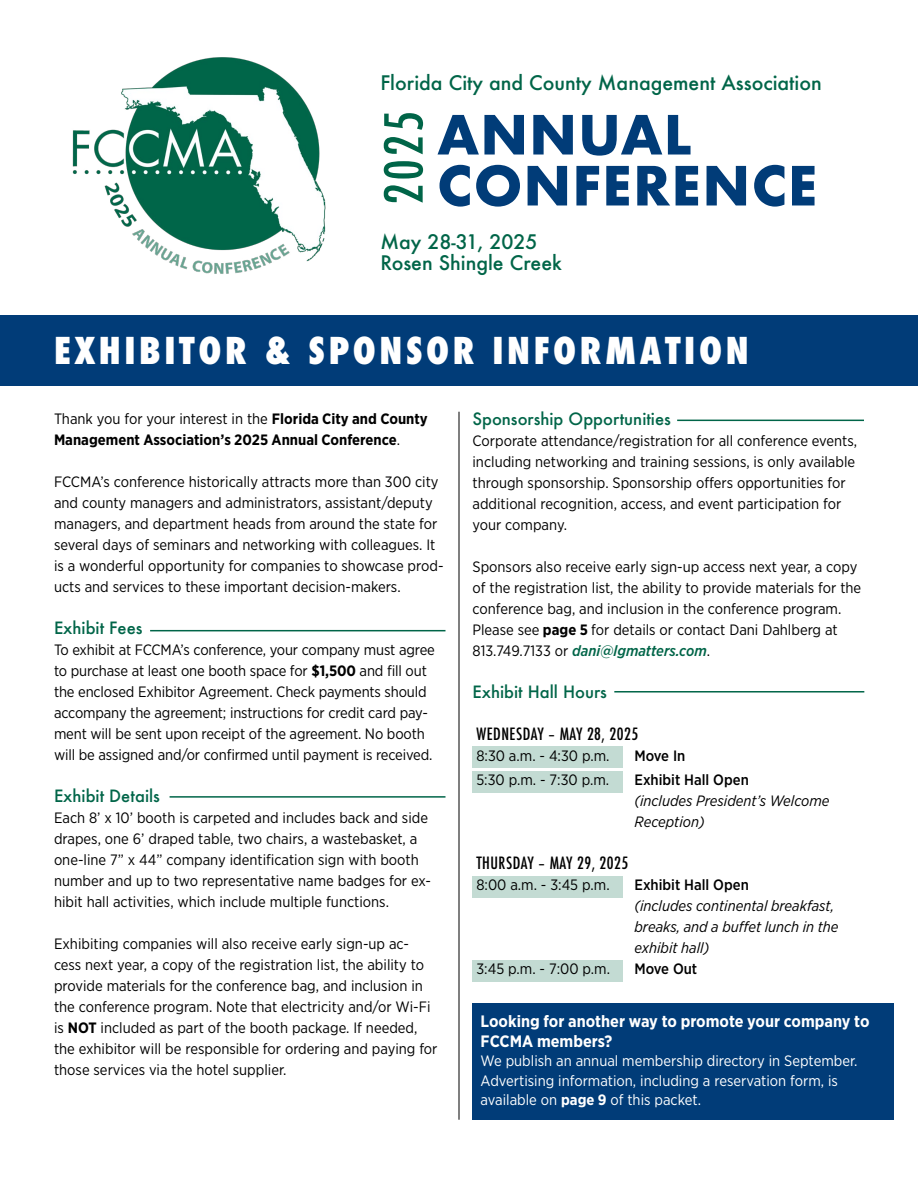
<style>
.page{position:relative;width:918px;height:1188px;background:#fff}
.page>*{position:absolute;margin:0;border:0;box-sizing:border-box;transform-origin:0 0}
.t1{font:700 52.5px "Futura";letter-spacing:.02em;color:#013c78}
.t2{font:500 condensed 51px "Futura";color:#006548}
.t3{font:800 condensed 36px "Futura";letter-spacing:.1em;color:#fff}
.t4{font:500 19.5px/21px "Futura";color:#006548}
.t5{font:500 16.5px "Futura";color:#006548}
.t6{font:700 16.5px/19.5px "Gotham Narrow";color:#fff}
.t7{font:500 condensed 16.5px "Futura";letter-spacing:.03em;color:#000}
.t8{font:15px/21px "Gotham Narrow";color:#000}
.t9{font:15px/19.5px "Gotham Narrow";color:#fff}
.t10{font:italic 15px/21px "Gotham Narrow";color:#000}
.t11{font:700 15px/21px "Gotham Narrow";color:#000}
.t12{font:500 15px "Gotham Narrow";color:#000}
.s1{font-weight:400}
.s2{font-weight:700}
.s3{font-weight:500;font-style:italic;color:#006548}
</style>
<div class="page">
<div style="left:472px;top:1003px;width:422px;height:117px;background:#013c78"></div>
<div style="left:0;top:315px;width:918px;height:71px;background:#013c78"></div>
<div style="left:472px;top:746px;width:151px;height:22px;background:#c3dbd3"></div>
<div style="left:472px;top:960px;width:151px;height:22px;background:#c3dbd3"></div>
<div style="left:472px;top:876px;width:151px;height:22px;background:#c3dbd3"></div>
<div style="left:472px;top:771px;width:151px;height:22px;background:#c3dbd3"></div>
<img style="left:72px;top:57px;width:254px;height:217px">
<hr style="left:170px;top:796px;width:276px;height:2px;background:#006548">
<hr style="left:677px;top:420px;width:187px;height:1px;background:#006548">
<hr style="left:150px;top:630px;width:296px;height:1px;background:#006548">
<hr style="left:614px;top:691px;width:250px;height:2px;background:#006548">
<hr style="left:459px;top:412px;width:1px;height:708px;background:#000">
<h3 class="t4" style="left:380px;top:72px;width:443px">Florida City and County Management Association</h3>
<h1 class="t1" style="left:437px;top:97px;width:256px">ANNUAL</h1>
<h2 class="t2" style="left:371px;top:205px;width:95px;rotate:-90deg">2025</h2>
<h1 class="t1" style="left:437px;top:148px;width:382px">CONFERENCE</h1>
<h3 class="t4" style="left:380px;top:231px;width:183px">May 28-31, 2025<br>Rosen Shingle Creek</h3>
<h3 class="t3" style="left:54px;top:326px;width:696px">EXHIBITOR &amp; SPONSOR INFORMATION</h3>
<p class="t11" style="left:54px;top:408px;width:375px"><span class="s1">Thank you for your interest in the</span> Florida City and County<br>Management Association’s 2025 Annual Conference<span class="s1">.</span></p>
<p class="t8" style="left:54px;top:471px;width:391px">FCCMA’s conference historically attracts more than 300 city and county managers and administrators, assistant/deputy managers, and department heads from around the state for several days of seminars and networking with colleagues. It is a wonderful opportunity for companies to showcase prod&shy;ucts and services to these important decision-makers.</p>
<p class="t5" style="left:54px;top:616px;width:90px">Exhibit Fees</p>
<p class="t8" style="left:54px;top:639px;width:382px">To exhibit at FCCMA’s conference, your company must agree to purchase at least one booth space for <span class="s2">$1,500</span> and fill out the enclosed Exhibitor Agreement. Check payments should accompany the agreement; instructions for credit card pay&shy;ment will be sent upon receipt of the agreement. No booth will be assigned and/or confirmed until payment is received.</p>
<p class="t5" style="left:54px;top:784px;width:108px">Exhibit Details</p>
<p class="t8" style="left:54px;top:807px;width:379px">Each 8’ x 10’ booth is carpeted and includes back and side drapes, one 6’ draped table, two chairs, a wastebasket, a one-line 7” x 44” company identification sign with booth number and up to two representative name badges for ex&shy;hibit hall activities, which include multiple functions.</p>
<p class="t8" style="left:54px;top:933px;width:385px">Exhibiting companies will also receive early sign-up ac&shy;cess next year, a copy of the registration list, the ability to provide materials for the conference bag, and inclusion in the conference program. Note that electricity and/or Wi-Fi is <span class="s2">NOT</span> included as part of the booth package. If needed, the exhibitor will be responsible for ordering and paying for those services via the hotel supplier.</p>
<p class="t5" style="left:472px;top:408px;width:200px">Sponsorship Opportunities</p>
<p class="t8" style="left:472px;top:430px;width:386px">Corporate attendance/registration for all conference events, including networking and training sessions, is only available through sponsorship. Sponsorship offers opportunities for additional recognition, access, and event participation for your company.</p>
<p class="t8" style="left:472px;top:556px;width:390px">Sponsors also receive early sign-up access next year, a copy of the registration list, the ability to provide materials for the conference bag, and inclusion in the conference program.<br>Please see <span class="s2">page 5</span> for details or contact Dani Dahlberg at 813.749.7133 or <span class="s3">dani@lgmatters.com</span>.</p>
<p class="t5" style="left:472px;top:681px;width:136px">Exhibit Hall Hours</p>
<p class="t7" style="left:476px;top:723px;width:163px">WEDNESDAY – MAY 28, 2025</p>
<p class="t8" style="left:476px;top:745px;width:135px">8:30 a.m. - 4:30 p.m.</p>
<p class="t12" style="left:634px;top:746px;width:52px">Move In</p>
<p class="t8" style="left:476px;top:769px;width:134px">5:30 p.m. - 7:30 p.m.</p>
<p class="t12" style="left:634px;top:770px;width:116px">Exhibit Hall Open</p>
<p class="t10" style="left:634px;top:790px;width:197px">(includes President’s Welcome<br>Reception)</p>
<p class="t7" style="left:476px;top:852px;width:153px">THURSDAY – MAY 29, 2025</p>
<p class="t8" style="left:476px;top:874px;width:135px">8:00 a.m. - 3:45 p.m.</p>
<p class="t12" style="left:634px;top:875px;width:116px">Exhibit Hall Open</p>
<p class="t10" style="left:634px;top:895px;width:206px">(includes continental breakfast, breaks, and a buffet lunch in the exhibit hall)</p>
<p class="t8" style="left:476px;top:958px;width:135px">3:45 p.m. - 7:00 p.m.</p>
<p class="t12" style="left:634px;top:959px;width:64px">Move Out</p>
<p class="t6" style="left:481px;top:1012px;width:390px">Looking for another way to promote your company to<br>FCCMA members?</p>
<p class="t9" style="left:481px;top:1051px;width:378px">We publish an annual membership directory in September.<br>Advertising information, including a reservation form, is available on <span class="s2">page 9</span> of this packet.</p>
</div>
